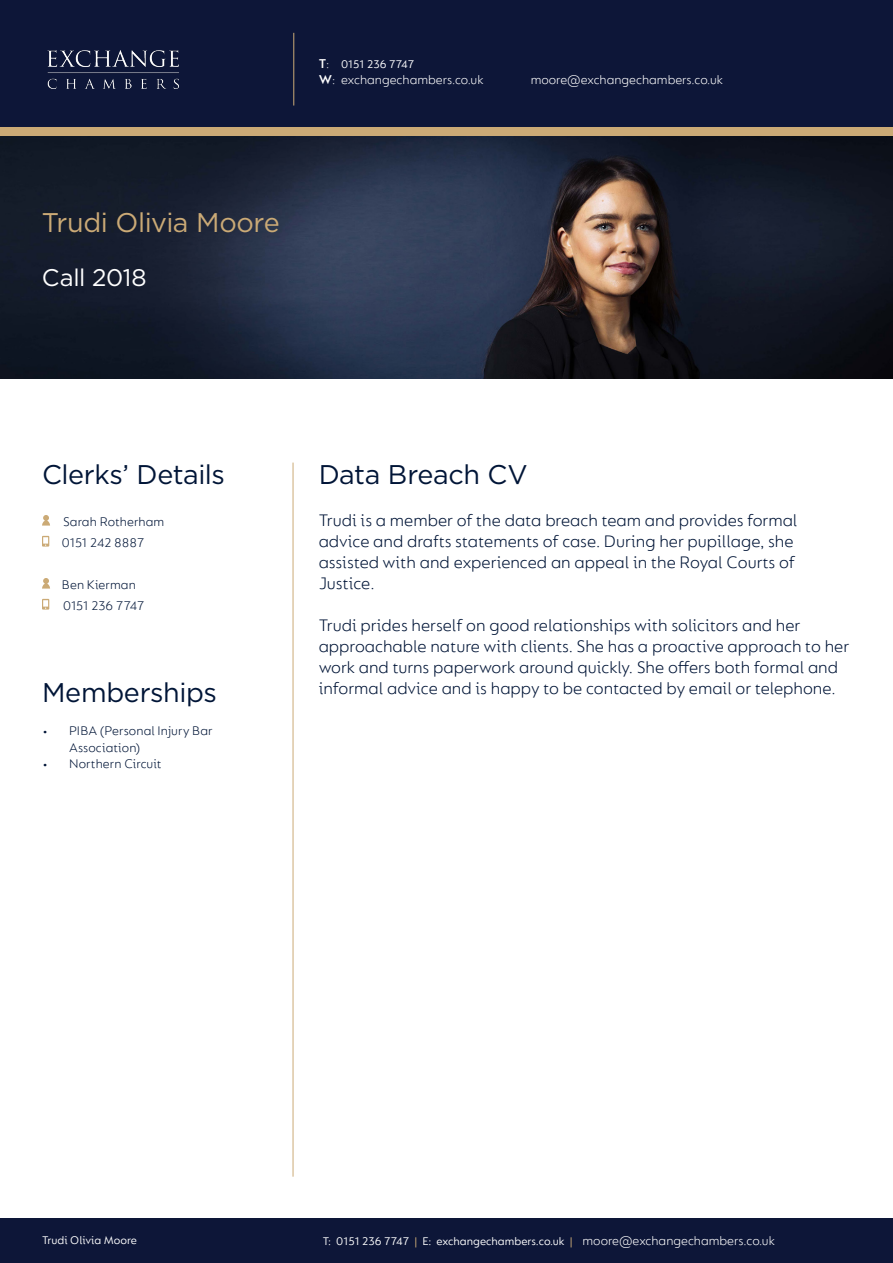
<style>
.page{position:relative;width:893px;height:1263px;background:#fff}
.page>*{position:absolute;margin:0;border:0;box-sizing:border-box;transform-origin:0 0}
.t1{font:27px "Gotham";letter-spacing:-.015em;color:#001537}
.t2{font:27px "Gotham";letter-spacing:-.015em;color:#cbaa76}
.t3{font:24px "Gotham";letter-spacing:-.015em;color:#fff}
.t4{font:300 18px/21px "FS Lucas";color:#001537}
.t5{font:300 13.5px/21px "FS Lucas";letter-spacing:.005em;color:#001537}
.t6{font:300 13.5px "FS Lucas";color:#fff}
.t7{font:12px "FS Lucas";color:#fff}
.s1{font-weight:600;font-size:13.5px}
.s2{font-weight:300;font-size:13.5px}
.s3{font-weight:600}
.s4{color:#cbaa76}
</style>
<div class="page">
<div style="left:0;top:64px;width:893px;height:72px;background:#cbaa76"></div>
<div style="left:0;top:0;width:893px;height:127px;background:#0d1638"></div>
<div style="left:0;top:1219px;width:893px;height:44px;background:#0d1638"></div>
<img style="left:47px;top:50px;width:132px;height:39px">
<hr style="left:293px;top:33px;width:1px;height:73px;background:#cbaa76">
<hr style="left:293px;top:463px;width:1px;height:714px;background:#cbaa76">
<img style="left:0;top:136px;width:893px;height:242px">
<svg style="left:42px;top:536px;width:7px;height:11px"></svg>
<svg style="left:42px;top:599px;width:7px;height:11px"></svg>
<svg style="left:42px;top:515px;width:8px;height:11px"></svg>
<svg style="left:42px;top:578px;width:8px;height:11px"></svg>
<p class="t7" style="left:319px;top:57px;width:97px"><span class="s1">T</span><span class="s2">:</span> 0151 236 7747</p>
<p class="t6" style="left:319px;top:72px;width:166px"><span class="s3">W</span>: exchangechambers.co.uk</p>
<p class="t6" style="left:531px;top:72px;width:194px">moore@exchangechambers.co.uk</p>
<p class="t2" style="left:42px;top:205px;width:239px">Trudi Olivia Moore</p>
<p class="t3" style="left:42px;top:262px;width:106px">Call 2018</p>
<p class="t1" style="left:42px;top:457px;width:184px">Clerks’ Details</p>
<p class="t5" style="left:62px;top:510px;width:104px">Sarah Rotherham<br>0151 242 8887</p>
<p class="t5" style="left:62px;top:573px;width:75px">Ben Kierman</p>
<p class="t5" style="left:63px;top:594px;width:83px">0151 236 7747</p>
<p class="t1" style="left:42px;top:675px;width:176px">Memberships</p>
<p class="t5" style="left:69px;top:722px;width:145px;line-height:16.5px;text-indent:-27px">• PIBA (Personal Injury Bar<br>Association)</p>
<p class="t5" style="left:42px;top:753px;width:121px">• Northern Circuit</p>
<p class="t1" style="left:319px;top:457px;width:211px">Data Breach CV</p>
<p class="t4" style="left:319px;top:509px;width:480px">Trudi is a member of the data breach team and provides formal advice and drafts statements of case. During her pupillage, she assisted with and experienced an appeal in the Royal Courts of Justice.</p>
<p class="t4" style="left:319px;top:614px;width:532px">Trudi prides herself on good relationships with solicitors and her approachable nature with clients. She has a proactive approach to her work and turns paperwork around quickly. She offers both formal and informal advice and is happy to be contacted by email or telephone.</p>
<p class="t7" style="left:42px;top:1233px;width:96px">Trudi Olivia Moore</p>
<p class="t7" style="left:323px;top:1235px;width:251px">T: 0151 236 7747 <span class="s4">|</span> E: exchangechambers.co.uk <span class="s4">|</span></p>
<p class="t6" style="left:583px;top:1233px;width:194px">moore@exchangechambers.co.uk</p>
</div>
